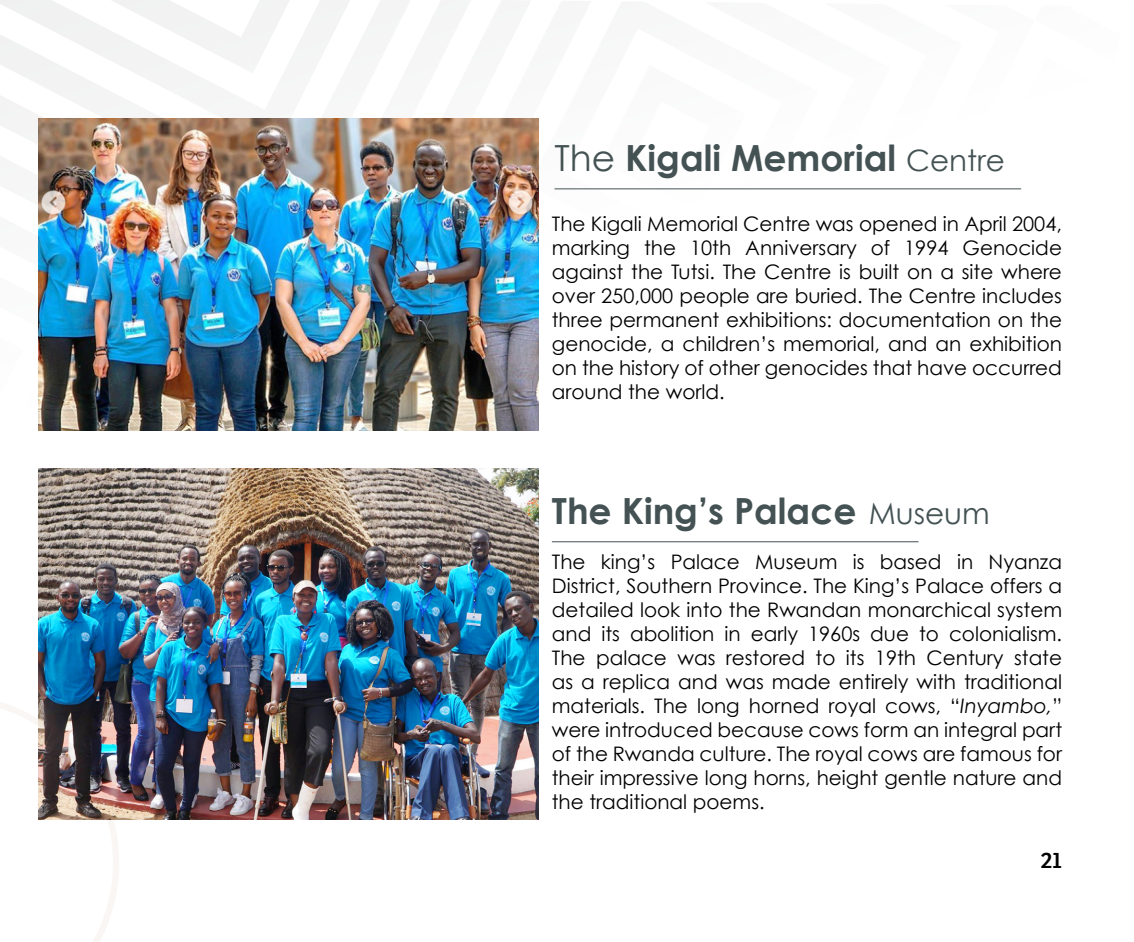
<style>
.page{position:relative;width:1134px;height:942px;background:#fff}
.page>*{position:absolute;margin:0;border:0;box-sizing:border-box;transform-origin:0 0}
.t1{font:700 36px "Century Gothic";color:#445254}
.t2{font:600 22px "Ronnia";color:#000}
.t3{font:20px/24px "Century Gothic";color:#000;text-align:justify}
.s1{font-weight:400}
.s2{font-weight:400;font-size:29.4px}
.s3{font-style:italic}
</style>
<div class="page">
<svg style="left:0;top:0;width:39px;height:517px"></svg>
<svg style="left:0;top:517px;width:539px;height:424px"></svg>
<svg style="left:13px;top:0;width:181px;height:132px"></svg>
<svg style="left:194px;top:0;width:96px;height:119px;fill:#f6f6f7"></svg>
<svg style="left:290px;top:0;width:719px;height:190px"></svg>
<img style="left:39px;top:468px;width:500px;height:351px">
<img style="left:39px;top:119px;width:500px;height:312px">
<hr style="left:552px;top:541px;width:366px;height:1px;background:#445254">
<hr style="left:554px;top:188px;width:467px;height:1px;background:#445254">
<h1 class="t1" style="left:554px;top:136px;width:452px"><span class="s1">The</span> Kigali Memorial <span class="s2">Centre</span></h1>
<p class="t3" style="left:552px;top:211px;width:512px">The Kigali Memorial Centre was opened in April 2004, marking the 10th Anniversary of 1994 Genocide against the Tutsi. The Centre is built on a site where over 250,000 people are buried. The Centre includes three permanent exhibitions: documentation on the genocide, a children’s memorial, and an exhibition on the history of other genocides that have occurred around the world.</p>
<h1 class="t1" style="left:552px;top:487px;width:439px">The King’s Palace <span class="s2">Museum</span></h1>
<p class="t3" style="left:552px;top:549px;width:512px">The king’s Palace Museum is based in Nyanza District, Southern Province. The King’s Palace offers a detailed look into the Rwandan monarchical system and its abolition in early 1960s due to colonialism.<br>The palace was restored to its 19th Century state as a replica and was made entirely with traditional materials. The long horned royal cows, “<span class="s3">Inyambo,</span>” were introduced because cows form an integral part of the Rwanda culture. The royal cows are famous for their impressive long horns, height gentle nature and the traditional poems.</p>
<p class="t2" style="left:1041px;top:845px;width:23px">21</p>
</div>
